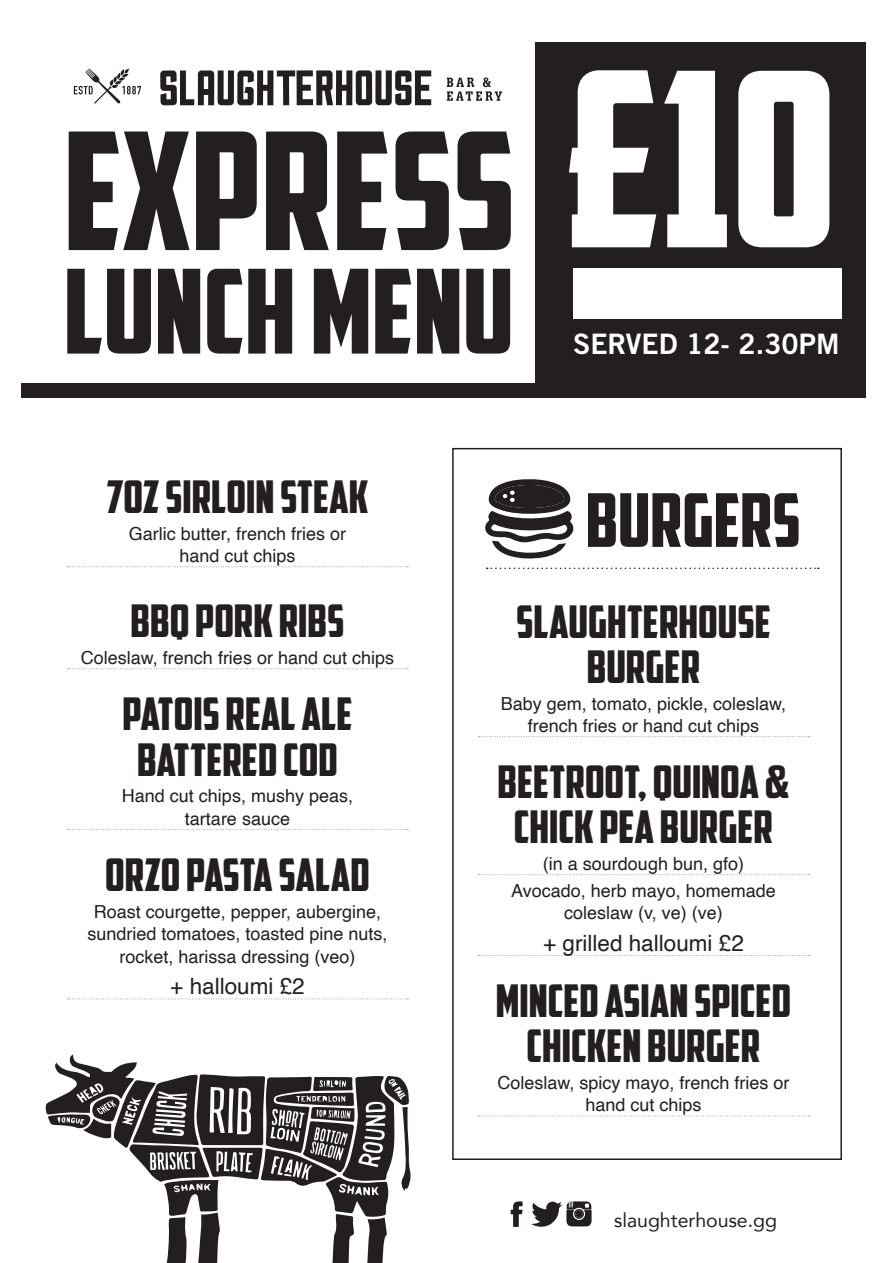
<style>
.page{position:relative;width:893px;height:1263px;background:#fff}
.page>*{position:absolute;margin:0;border:0;box-sizing:border-box;transform-origin:0 0}
.t1{font:243.45px "American Captain";color:#fff}
.t2{font:73.95px "American Captain";color:#231f20}
.t3{font:45px/45px "American Captain";color:#231f20;text-align:center}
.t4{font:28.2px "Trade Gothic Bold Two";color:#fff}
.t5{font:22.5px "Helvetica";color:#231f20}
.t6{font:19.5px "Avenir";color:#231f20}
.t7{font:18px/22.5px "Helvetica";color:#231f20;text-align:center}
</style>
<div class="page">
<div style="left:536px;top:43px;width:330px;height:340px;background:#231f20"></div>
<div style="left:21px;top:383px;width:845px;height:15px;background:#231f20"></div>
<svg style="left:447px;top:77px;width:55px;height:24px"></svg>
<svg style="left:74px;top:68px;width:67px;height:36px"></svg>
<svg style="left:160px;top:70px;width:271px;height:35px"></svg>
<svg style="left:67px;top:269px;width:443px;height:85px"></svg>
<svg style="left:69px;top:132px;width:442px;height:118px;fill:#231f20"></svg>
<div style="left:573px;top:269px;width:269px;height:50px;background:#fff"></div>
<svg style="left:68px;top:566px;width:340px;height:1px"></svg>
<svg style="left:68px;top:668px;width:340px;height:1px"></svg>
<svg style="left:68px;top:829px;width:340px;height:1px"></svg>
<svg style="left:68px;top:998px;width:340px;height:1px"></svg>
<div style="left:452px;top:448px;width:390px;height:712px;border:2px solid #231f20"></div>
<svg style="left:485px;top:479px;width:89px;height:80px"></svg>
<svg style="left:478px;top:736px;width:331px;height:1px"></svg>
<svg style="left:478px;top:874px;width:331px;height:1px"></svg>
<svg style="left:478px;top:955px;width:331px;height:1px"></svg>
<svg style="left:478px;top:1115px;width:331px;height:1px"></svg>
<svg style="left:487px;top:567px;width:332px;height:2px"></svg>
<svg style="left:511px;top:1201px;width:11px;height:26px"></svg>
<svg style="left:531px;top:1201px;width:60px;height:26px"></svg>
<div style="left:575px;top:1210px;width:8px;height:7px;background:#231f20;border-radius:50%"></div>
<svg style="left:46px;top:1054px;width:365px;height:209px"></svg>
<h3 class="t3" style="left:107px;top:474px;width:263px">7OZ SIRLOIN STEAK</h3>
<p class="t7" style="left:129px;top:523px;width:219px">Garlic butter, french fries or hand cut chips</p>
<h3 class="t3" style="left:130px;top:598px;width:216px">BBQ PORK RIBS</h3>
<p class="t7" style="left:81px;top:647px;width:315px">Coleslaw, french fries or hand cut chips</p>
<h3 class="t3" style="left:122px;top:691px;width:232px">PATOIS REAL ALE<br>BATTERED COD</h3>
<p class="t7" style="left:122px;top:785px;width:233px">Hand cut chips, mushy peas, tartare sauce</p>
<h3 class="t3" style="left:105px;top:852px;width:266px">ORZO PASTA SALAD</h3>
<p class="t7" style="left:87px;top:901px;width:302px">Roast courgette, pepper, aubergine, sundried tomatoes, toasted pine nuts, rocket, harissa dressing (veo)</p>
<p class="t5" style="left:170px;top:969px;width:136px">+ halloumi £2</p>
<h1 class="t1" style="left:564px;top:13px;width:274px">£10</h1>
<h3 class="t4" style="left:573px;top:326px;width:268px">SERVED 12- 2.30PM</h3>
<h2 class="t2" style="left:586px;top:476px;width:216px">BURGERS</h2>
<h3 class="t3" style="left:516px;top:599px;width:256px">SLAUGHTERHOUSE<br>BURGER</h3>
<p class="t7" style="left:501px;top:692px;width:287px">Baby gem, tomato, pickle, coleslaw, french fries or hand cut chips</p>
<h3 class="t3" style="left:497px;top:759px;width:294px">BEETROOT, QUINOA &amp;<br>CHICK PEA BURGER</h3>
<p class="t7" style="left:511px;top:851px;width:266px;line-height:26.7px">(in a sourdough bun, gfo)<br>Avocado, herb mayo, homemade</p>
<p class="t7" style="left:564px;top:902px;width:160px">coleslaw (v, ve) (ve)</p>
<p class="t5" style="left:543px;top:925px;width:202px">+ grilled halloumi £2</p>
<h3 class="t3" style="left:496px;top:978px;width:297px">MINCED ASIAN SPICED<br>CHICKEN BURGER</h3>
<p class="t7" style="left:497px;top:1072px;width:294px">Coleslaw, spicy mayo, french fries or hand cut chips</p>
<p class="t6" style="left:614px;top:1204px;width:164px">slaughterhouse.gg</p>
</div>
